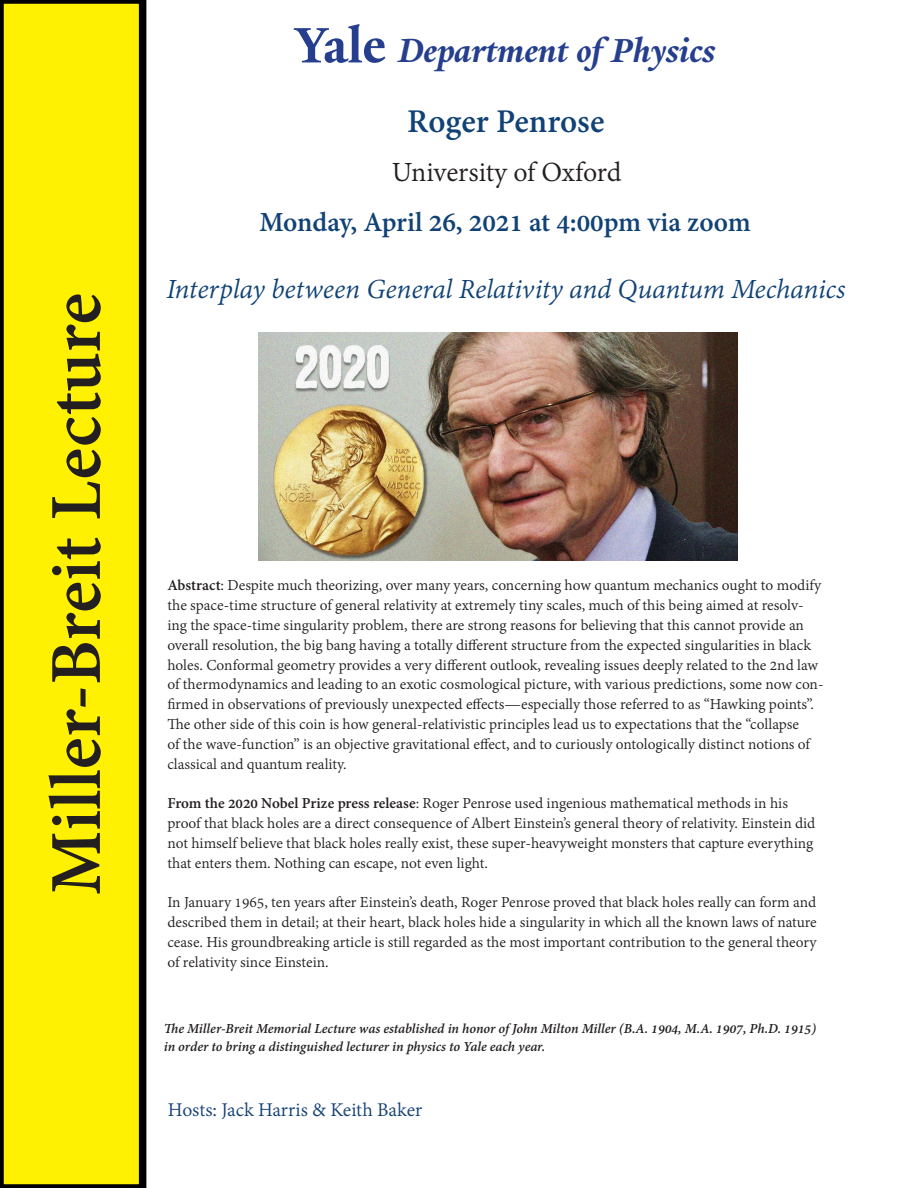
<style>
.page{position:relative;width:918px;height:1188px;background:#fff}
.page>*{position:absolute;margin:0;border:0;box-sizing:border-box;transform-origin:0 0}
.t1{font:700 79.5px "Adobe Devanagari";color:#231f20}
.t2{font:italic 700 36px "Yale New";color:#253f8e}
.t3{font:700 36px "Adobe Devanagari";color:#114276}
.t4{font:italic 30px "Adobe Devanagari";letter-spacing:-.005em;color:#114276}
.t5{font:700 30px "Adobe Devanagari";color:#114276}
.t6{font:30px "Adobe Devanagari";letter-spacing:-.01em;color:#231f20}
.t7{font:21px "Adobe Devanagari";color:#144075}
.t8{font:16.5px/19.8px "Adobe Devanagari";color:#231f20}
.t9{font:italic 700 15px/18px "Adobe Devanagari";letter-spacing:-.005em;color:#231f20}
.s1{font-style:normal;font-size:54px}
.s2{font-weight:700}
</style>
<div class="page">
<svg style="left:0;top:0;width:146px;height:1188px;background:#eadd00"></svg>
<img style="left:259px;top:332px;width:478px;height:229px">
<p class="t1" style="left:31px;top:895px;width:604px;rotate:-90deg">Miller-Breit Lecture</p>
<p class="t2" style="left:295px;top:29px;width:421px"><span class="s1">Yale</span> Department of Physics</p>
<p class="t3" style="left:407px;top:100px;width:199px">Roger Penrose</p>
<p class="t6" style="left:392px;top:156px;width:231px">University of Oxford</p>
<p class="t5" style="left:259px;top:204px;width:493px">Monday, April 26, 2021 at 4:00pm via zoom</p>
<p class="t4" style="left:166px;top:273px;width:681px">Interplay between General Relativity and Quantum Mechanics</p>
<p class="t8" style="left:167px;top:577px;width:658px"><span class="s2">Abstract</span>: Despite much theorizing, over many years, concerning how quantum mechanics ought to modify the space-time structure of general relativity at extremely tiny scales, much of this being aimed at resolv&shy;ing the space-time singularity problem, there are strong reasons for believing that this cannot provide an overall resolution, the big bang having a totally different structure from the expected singularities in black holes. Conformal geometry provides a very different outlook, revealing issues deeply related to the 2nd law of thermodynamics and leading to an exotic cosmological picture, with various predictions, some now con&shy;firmed in observations of previously unexpected effects—especially those referred to as “Hawking points”.<br>The other side of this coin is how general-relativistic principles lead us to expectations that the “collapse<br>of the wave-function” is an objective gravitational effect, and to curiously ontologically distinct notions of classical and quantum reality.</p>
<p class="t8" style="left:167px;top:795px;width:649px"><span class="s2">From the 2020 Nobel Prize press release</span>: Roger Penrose used ingenious mathematical methods in his proof that black holes are a direct consequence of Albert Einstein’s general theory of relativity. Einstein did not himself believe that black holes really exist, these super-heavyweight monsters that capture everything that enters them. Nothing can escape, not even light.</p>
<p class="t8" style="left:167px;top:894px;width:651px;text-align:justify">In January 1965, ten years after Einstein’s death, Roger Penrose proved that black holes really can form and described them in detail; at their heart, black holes hide a singularity in which all the known laws of nature cease. His groundbreaking article is still regarded as the most important contribution to the general theory of relativity since Einstein.</p>
<p class="t9" style="left:164px;top:1021px;width:654px">The Miller-Breit Memorial Lecture was established in honor of John Milton Miller (B.A. 1904, M.A. 1907, Ph.D. 1915) in order to bring a distinguished lecturer in physics to Yale each year.</p>
<p class="t7" style="left:168px;top:1098px;width:256px">Hosts: Jack Harris &amp; Keith Baker</p>
</div>
